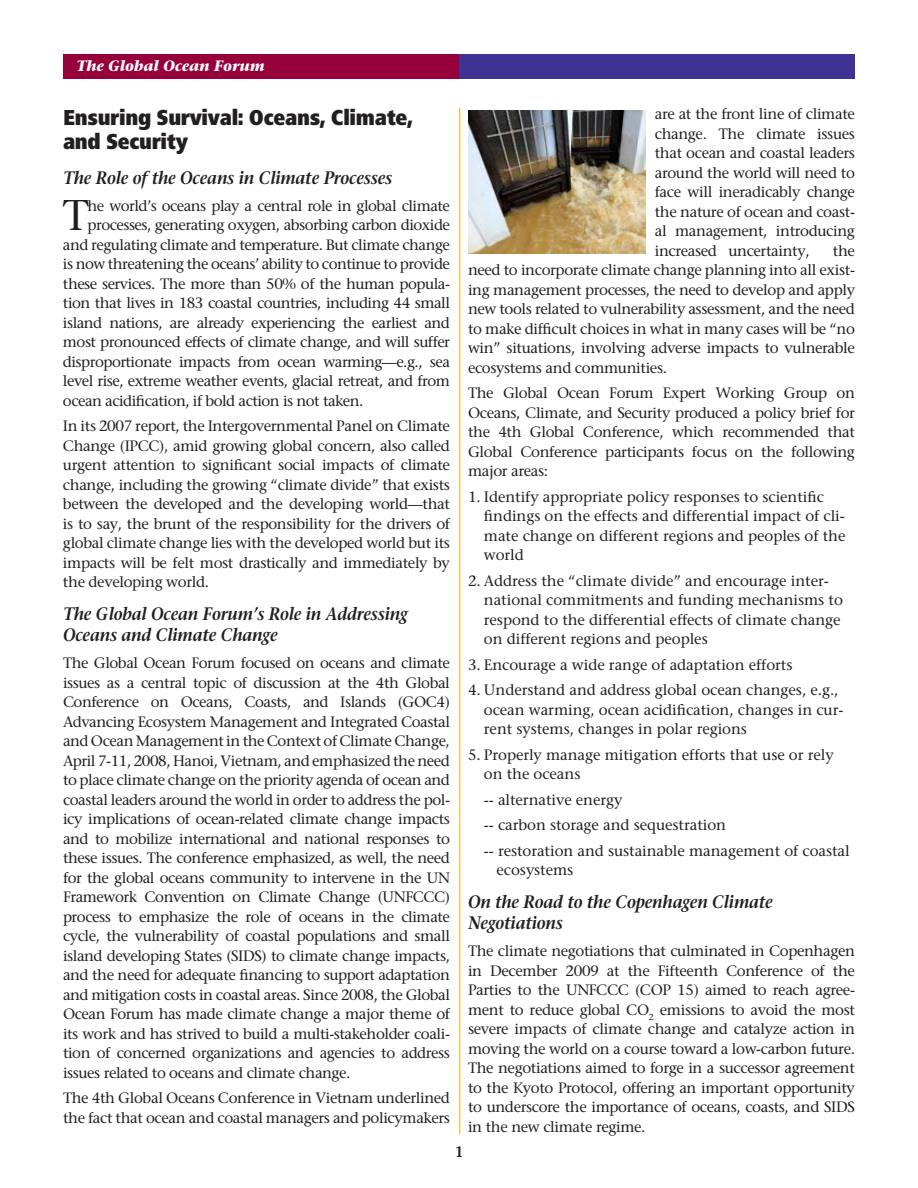
<style>
.page{position:relative;width:918px;height:1188px;background:#fff}
.page>*{position:absolute;margin:0;border:0;box-sizing:border-box;transform-origin:0 0}
._10_Stone_Serif_basi{font:42.9px "Stone Serif";color:#231f20}
.Numbered_header_Frut{font:900 condensed 22.5px/24px "Frutiger Next LT";letter-spacing:-.015em;color:#231f20}
._12_Stone_SB_Italics{font:italic 600 18px/21px "Stone Serif";letter-spacing:-.015em;color:#231f20;scale:.9 1}
._10_Stone_Serif_basi-2{font:15px/19.5px "Stone Serif";letter-spacing:-.025em;color:#231f20;text-align:justify}
._10_Stone_Serif_basi-3{font:15px/19.5px "Stone Serif";letter-spacing:-.005em;color:#231f20}
.t1{font:italic 700 15px "Stone Serif";color:#fff;scale:.95 1}
</style>
<div class="page">
<hr style="left:459px;top:108px;width:1px;height:1026px;background:#fdbe12">
<div style="left:63px;top:54px;width:466px;height:25px;background:#96013c"></div>
<div style="left:459px;top:54px;width:396px;height:25px;background:#3f3293"></div>
<img style="left:468px;top:110px;width:178px;height:144px">
<p class="t1" style="left:76px;top:57px;width:199px">The Global Ocean Forum</p>
<p class="Numbered_header_Frut" style="left:63px;top:106px;width:351px">Ensuring Survival: Oceans, Climate, and Security</p>
<p class="_12_Stone_SB_Italics" style="left:63px;top:167px;width:368px">The Role of the Oceans in Climate Processes</p>
<p class="_10_Stone_Serif_basi" style="left:63px;top:190px;width:28px">T</p>
<p class="_10_Stone_Serif_basi-2" style="left:88px;top:196px;width:364px">he world’s oceans play a central role in global climate</p>
<p class="_10_Stone_Serif_basi-2" style="left:88px;top:215px;width:364px">processes, generating oxygen, absorbing carbon dioxide</p>
<p class="_10_Stone_Serif_basi-2" style="left:63px;top:235px;width:388px">and regulating climate and temperature. But climate change</p>
<p class="_10_Stone_Serif_basi-2" style="left:63px;top:254px;width:389px">is now threatening the oceans’ ability to continue to provide</p>
<p class="_10_Stone_Serif_basi-2" style="left:63px;top:274px;width:388px">these services. The more than 50% of the human popula-</p>
<p class="_10_Stone_Serif_basi-2" style="left:63px;top:293px;width:389px">tion that lives in 183 coastal countries, including 44 small</p>
<p class="_10_Stone_Serif_basi-2" style="left:63px;top:313px;width:388px">island nations, are already experiencing the earliest and</p>
<p class="_10_Stone_Serif_basi-2" style="left:63px;top:332px;width:389px">most pronounced effects of climate change, and will suffer</p>
<p class="_10_Stone_Serif_basi-2" style="left:63px;top:352px;width:389px">disproportionate impacts from ocean warming—e.g., sea</p>
<p class="_10_Stone_Serif_basi-2" style="left:63px;top:371px;width:389px">level rise, extreme weather events, glacial retreat, and from</p>
<p class="_10_Stone_Serif_basi-2" style="left:63px;top:391px;width:302px">ocean acidification, if bold action is not taken.</p>
<p class="_10_Stone_Serif_basi-2" style="left:63px;top:416px;width:389px">In its 2007 report, the Intergovernmental Panel on Climate Change (IPCC), amid growing global concern, also called urgent attention to significant social impacts of climate change, including the growing “climate divide” that exists between the developed and the developing world—that is to say, the brunt of the responsibility for the drivers of global climate change lies with the developed world but its impacts will be felt most drastically and immediately by the developing world.</p>
<p class="_12_Stone_SB_Italics" style="left:63px;top:604px;width:385px">The Global Ocean Forum’s Role in Addressing<br>Oceans and Climate Change</p>
<p class="_10_Stone_Serif_basi-2" style="left:63px;top:653px;width:389px">The Global Ocean Forum focused on oceans and climate issues as a central topic of discussion at the 4th Global Conference on Oceans, Coasts, and Islands (GOC4)<br>Advancing Ecosystem Management and Integrated Coastal and Ocean Management in the Context of Climate Change, April 7-11, 2008, Hanoi, Vietnam, and emphasized the need to place climate change on the priority agenda of ocean and coastal leaders around the world in order to address the pol&shy;icy implications of ocean-related climate change impacts and to mobilize international and national responses to these issues. The conference emphasized, as well, the need for the global oceans community to intervene in the UN Framework Convention on Climate Change (UNFCCC) process to emphasize the role of oceans in the climate cycle, the vulnerability of coastal populations and small island developing States (SIDS) to climate change impacts, and the need for adequate financing to support adaptation and mitigation costs in coastal areas. Since 2008, the Global Ocean Forum has made climate change a major theme of its work and has strived to build a multi-stakeholder coali&shy;tion of concerned organizations and agencies to address issues related to oceans and climate change.</p>
<p class="_10_Stone_Serif_basi-2" style="left:63px;top:1088px;width:389px">The 4th Global Oceans Conference in Vietnam underlined the fact that ocean and coastal managers and policymakers</p>
<p class="_10_Stone_Serif_basi-2" style="left:655px;top:104px;width:202px">are at the front line of climate change. The climate issues that ocean and coastal leaders around the world will need to face will ineradicably change the nature of ocean and coast&shy;al management, introducing increased uncertainty,</p>
<p class="_10_Stone_Serif_basi-2" style="left:468px;top:241px;width:389px;text-indent:365px">the need to incorporate climate change planning into all exist&shy;ing management processes, the need to develop and apply new tools related to vulnerability assessment, and the need to make difficult choices in what in many cases will be “no win” situations, involving adverse impacts to vulnerable ecosystems and communities.</p>
<p class="_10_Stone_Serif_basi-2" style="left:468px;top:383px;width:389px">The Global Ocean Forum Expert Working Group on Oceans, Climate, and Security produced a policy brief for the 4th Global Conference, which recommended that Global Conference participants focus on the following major areas:</p>
<p class="_10_Stone_Serif_basi-3" style="left:484px;top:487px;width:363px;text-indent:-16px">1. Identify appropriate policy responses to scientific findings on the effects and differential impact of cli&shy;mate change on different regions and peoples of the world</p>
<p class="_10_Stone_Serif_basi-3" style="left:484px;top:571px;width:360px;text-indent:-16px">2. Address the “climate divide” and encourage inter&shy;national commitments and funding mechanisms to respond to the differential effects of climate change on different regions and peoples</p>
<p class="_10_Stone_Serif_basi-3" style="left:468px;top:655px;width:326px">3. Encourage a wide range of adaptation efforts</p>
<p class="_10_Stone_Serif_basi-3" style="left:484px;top:680px;width:361px;text-indent:-16px">4. Understand and address global ocean changes, e.g., ocean warming, ocean acidification, changes in cur&shy;rent systems, changes in polar regions</p>
<p class="_10_Stone_Serif_basi-3" style="left:484px;top:745px;width:351px;text-indent:-16px">5. Properly manage mitigation efforts that use or rely on the oceans</p>
<p class="_10_Stone_Serif_basi-3" style="left:484px;top:790px;width:140px">-- alternative energy</p>
<p class="_10_Stone_Serif_basi-3" style="left:484px;top:815px;width:244px">-- carbon storage and sequestration</p>
<p class="_10_Stone_Serif_basi-3" style="left:497px;top:841px;width:355px;text-indent:-13px">-- restoration and sustainable management of coastal ecosystems</p>
<p class="_12_Stone_SB_Italics" style="left:468px;top:892px;width:340px">On the Road to the Copenhagen Climate<br>Negotiations</p>
<p class="_10_Stone_Serif_basi-2" style="left:468px;top:941px;width:389px">The climate negotiations that culminated in Copenhagen in December 2009 at the Fifteenth Conference of the Parties to the UNFCCC (COP 15) aimed to reach agree&shy;ment to reduce global CO<sub>2</sub> emissions to avoid the most severe impacts of climate change and catalyze action in moving the world on a course toward a low-carbon future.<br>The negotiations aimed to forge in a successor agreement to the Kyoto Protocol, offering an important opportunity to underscore the importance of oceans, coasts, and SIDS in the new climate regime.</p>
<p class="_10_Stone_Serif_basi-2" style="left:455px;top:1142px;width:10px">1</p>
</div>
